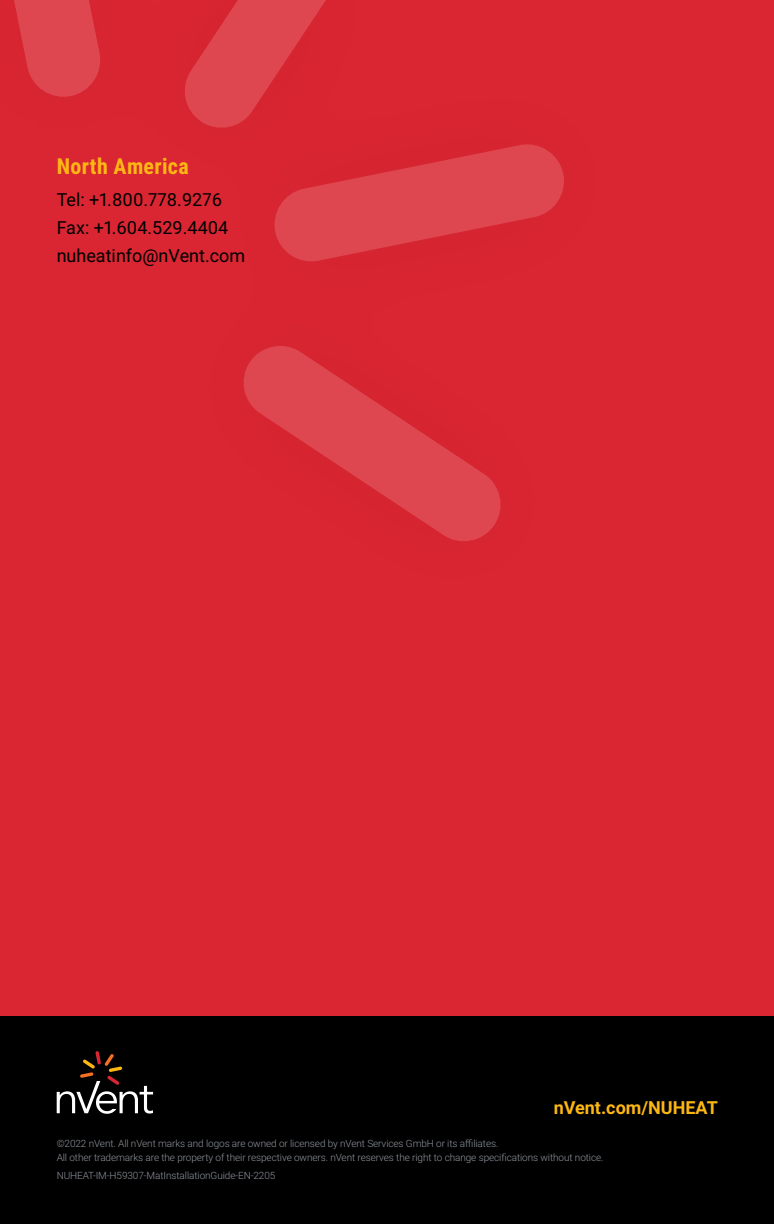
<style>
.page{position:relative;width:774px;height:1224px;background:#fff}
.page>*{position:absolute;margin:0;border:0;box-sizing:border-box;transform-origin:0 0}
.t1{font:700 22px "Roboto Condensed";letter-spacing:.015em;color:#fdb714}
.t2{font:18px/28px "Roboto";color:#000}
.t3{font:700 18px "Roboto";color:#fdb714}
.t4{font:300 10px/14px "Roboto";letter-spacing:-.01em;color:#90969e}
</style>
<div class="page">
<div style="left:0;top:1015px;width:774px;height:209px;background:#000"></div>
<div style="left:0;top:0;width:774px;height:1015px;background:#d92632"></div>
<svg style="left:14px;top:0;width:86px;height:97px"></svg>
<svg style="left:185px;top:0;width:141px;height:128px"></svg>
<svg style="left:274px;top:144px;width:290px;height:117px"></svg>
<svg style="left:244px;top:346px;width:257px;height:195px"></svg>
<svg style="left:57px;top:1051px;width:96px;height:63px"></svg>
<h1 class="t1" style="left:57px;top:151px;width:134px">North America</h1>
<h2 class="t2" style="left:57px;top:185px;width:190px">Tel: +1.800.778.9276<br>Fax: +1.604.529.4404 nuheatinfo@nVent.com</h2>
<h2 class="t3" style="left:554px;top:1095px;width:166px">nVent.com/NUHEAT</h2>
<p class="t4" style="left:57px;top:1136px;width:548px">©2022 nVent. All nVent marks and logos are owned or licensed by nVent Services GmbH or its affiliates.<br>All other trademarks are the property of their respective owners. nVent reserves the right to change specifications without notice.</p>
<p class="t4" style="left:57px;top:1168px;width:220px">NUHEAT-IM-H59307-MatInstallationGuide-EN-2205</p>
</div>
